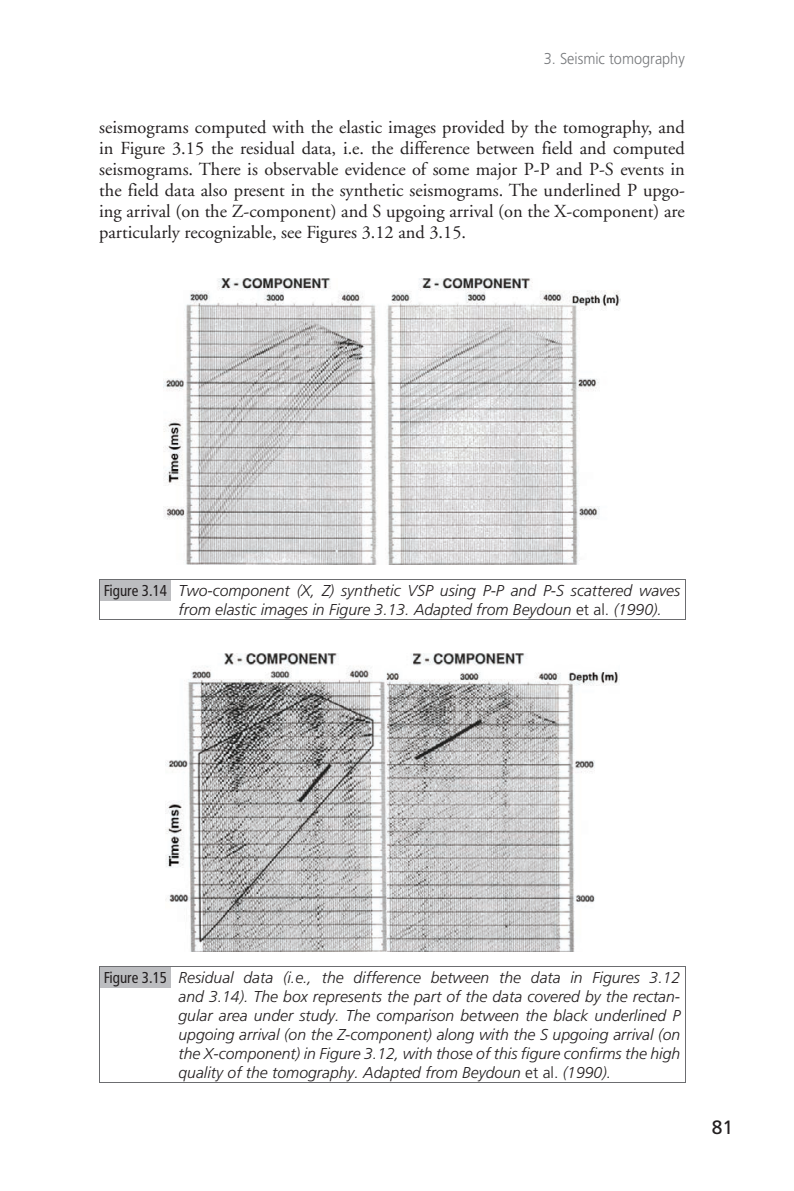
<style>
.page{position:relative;width:794px;height:1191px;background:#fff}
.page>*{position:absolute;margin:0;border:0;box-sizing:border-box;transform-origin:0 0}
.t1{font:19.25px "Frutiger";color:#231f20}
.t2{font:18.38px/21px "Adobe Garamond";color:#231f20;text-align:justify}
.t3{font:italic 300 15.75px/18.9px "Frutiger";color:#231f20}
.t4{font:300 15.75px "Frutiger";color:#76787b;scale:.92 1}
.s1{font-weight:400;font-style:normal;font-stretch:condensed}
.s2{font-style:normal}
</style>
<div class="page">
<img style="left:164px;top:278px;width:456px;height:286px">
<hr style="left:99px;top:579px;width:586px;height:1px;background:#6c6d70">
<hr style="left:99px;top:580px;width:1px;height:39px;background:#6c6d70">
<hr style="left:685px;top:580px;width:1px;height:39px;background:#6c6d70">
<hr style="left:99px;top:619px;width:586px;height:1px;background:#6c6d70">
<div style="left:100px;top:580px;width:71px;height:21px;background:#bcbdc0"></div>
<img style="left:165px;top:653px;width:453px;height:298px">
<hr style="left:99px;top:966px;width:586px;height:1px;background:#6c6d70">
<hr style="left:99px;top:967px;width:1px;height:115px;background:#6c6d70">
<hr style="left:685px;top:967px;width:1px;height:115px;background:#6c6d70">
<hr style="left:99px;top:1082px;width:586px;height:1px;background:#6c6d70">
<div style="left:100px;top:967px;width:71px;height:21px;background:#bcbdc0"></div>
<p class="t4" style="left:544px;top:49px;width:155px">3. Seismic tomography</p>
<p class="t2" style="left:99px;top:117px;width:587px">seismograms computed with the elastic images provided by the tomography, and in Figure 3.15 the residual data, i.e. the difference between field and computed seismograms. There is observable evidence of some major P-P and P-S events in the field data also present in the synthetic seismograms. The underlined P upgo&shy;ing arrival (on the Z-component) and S upgoing arrival (on the X-component) are particularly recognizable, see Figures 3.12 and 3.15.</p>
<p class="t3" style="left:178px;top:581px;width:503px;text-indent:-75px"><span class="s1">Figure 3.14</span> Two-component (X, Z) synthetic VSP using P-P and P-S scattered waves from elastic images in Figure 3.13. Adapted from Beydoun <span class="s2">et al.</span> (1990).</p>
<p class="t3" style="left:178px;top:968px;width:503px;text-align:justify;text-indent:-75px"><span class="s1">Figure 3.15</span> Residual data (i.e., the difference between the data in Figures 3.12 and 3.14). The box represents the part of the data covered by the rectan&shy;gular area under study. The comparison between the black underlined P upgoing arrival (on the Z-component) along with the S upgoing arrival (on the X-component) in Figure 3.12, with those of this figure confirms the high quality of the tomography. Adapted from Beydoun <span class="s2">et al.</span> (1990).</p>
<p class="t1" style="left:712px;top:1116px;width:23px">81</p>
</div>
